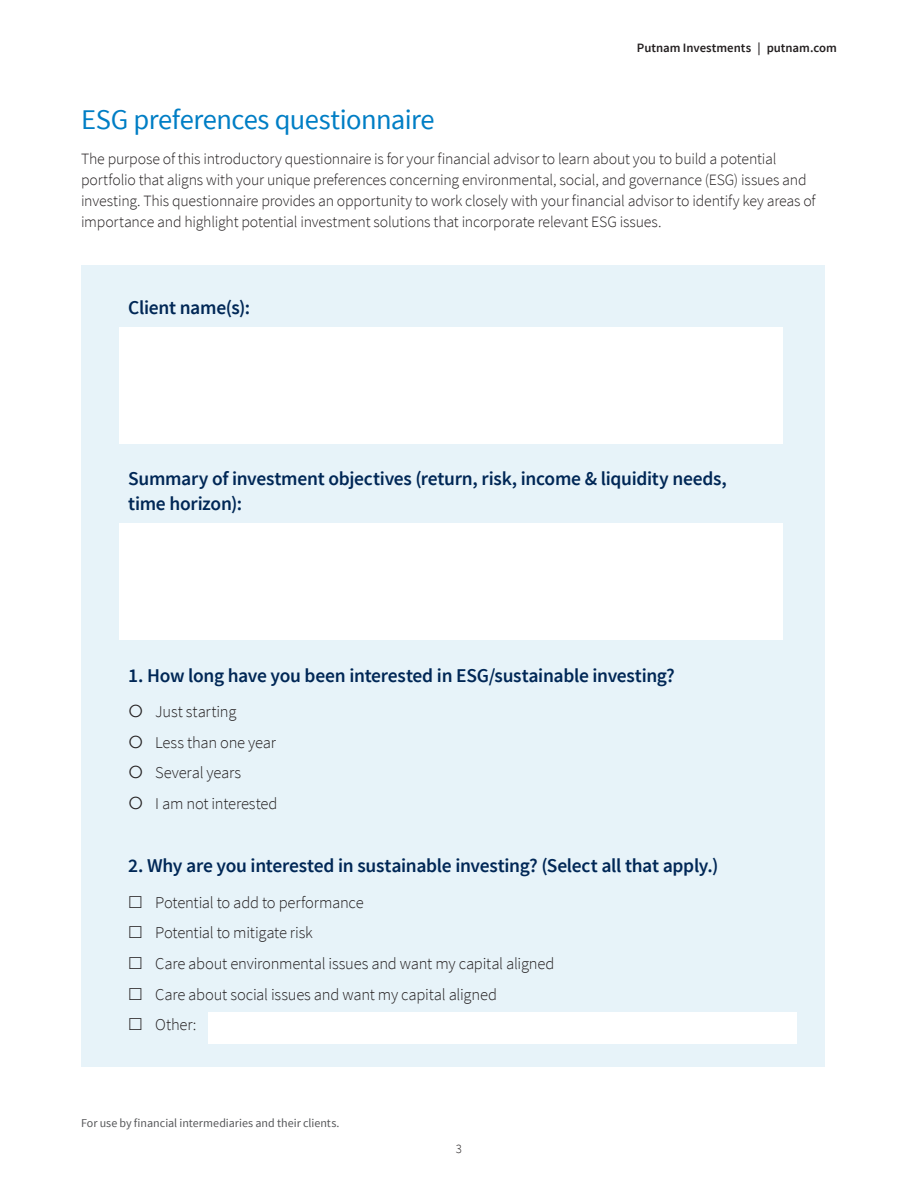
<style>
.page{position:relative;width:918px;height:1188px;background:#fff}
.page>*{position:absolute;margin:0;border:0;box-sizing:border-box;transform-origin:0 0}
.Body{font:28.5px "Source Sans Pro";letter-spacing:-.02em;color:#007ec5}
.Sidebar_head{font:600 19.5px/25.5px "Source Sans Pro";letter-spacing:-.015em;color:#002756}
.t1{font:300 16.5px "Source Sans Pro";letter-spacing:-.015em;color:#231f20}
.Body-2{font:300 15.75px/21px "Source Sans Pro";letter-spacing:-.01em;color:#231f20}
.t2{font:600 12.75px "Source Sans Pro";color:#231f20}
.t3{font:300 12.75px "Source Sans Pro";color:#231f20}
.t4{font:12px "Source Sans Pro";color:#57585a}
</style>
<div class="page">
<div style="left:81px;top:265px;width:743px;height:801px;background:#e7f3f9"></div>
<div style="left:120px;top:327px;width:663px;height:117px;background:#fff"></div>
<div style="left:120px;top:524px;width:663px;height:116px;background:#fff"></div>
<div style="left:208px;top:1012px;width:588px;height:32px;background:#fff"></div>
<p class="t2" style="left:637px;top:39px;width:202px">Putnam Investments | putnam.com</p>
<p class="Body" style="left:81px;top:102px;width:355px">ESG preferences questionnaire</p>
<p class="Body-2" style="left:81px;top:148px;width:736px">The purpose of this introductory questionnaire is for your financial advisor to learn about you to build a potential portfolio that aligns with your unique preferences concerning environmental, social, and governance (ESG) issues and investing. This questionnaire provides an opportunity to work closely with your financial advisor to identify key areas of importance and highlight potential investment solutions that incorporate relevant ESG issues.</p>
<p class="Sidebar_head" style="left:128px;top:295px;width:123px">Client name(s):</p>
<p class="Sidebar_head" style="left:128px;top:466px;width:600px">Summary of investment objectives (return, risk, income &amp; liquidity needs, time horizon):</p>
<p class="Sidebar_head" style="left:128px;top:663px;width:548px">1. How long have you been interested in ESG/sustainable investing?</p>
<p class="t1" style="left:155px;top:702px;width:83px">Just starting</p>
<p class="t1" style="left:155px;top:732px;width:122px">Less than one year</p>
<p class="t1" style="left:155px;top:763px;width:87px">Several years</p>
<p class="t1" style="left:155px;top:793px;width:124px">I am not interested</p>
<p class="Sidebar_head" style="left:128px;top:854px;width:592px">2. Why are you interested in sustainable investing? (Select all that apply.)</p>
<p class="t1" style="left:155px;top:892px;width:210px">Potential to add to performance</p>
<p class="t1" style="left:155px;top:923px;width:159px">Potential to mitigate risk</p>
<p class="t1" style="left:155px;top:954px;width:401px">Care about environmental issues and want my capital aligned</p>
<p class="t1" style="left:155px;top:984px;width:343px">Care about social issues and want my capital aligned</p>
<p class="t1" style="left:155px;top:1015px;width:43px">Other:</p>
<p class="t4" style="left:81px;top:1115px;width:260px">For use by financial intermediaries and their clients.</p>
<p class="t3" style="left:456px;top:1141px;width:8px">3</p>
</div>
